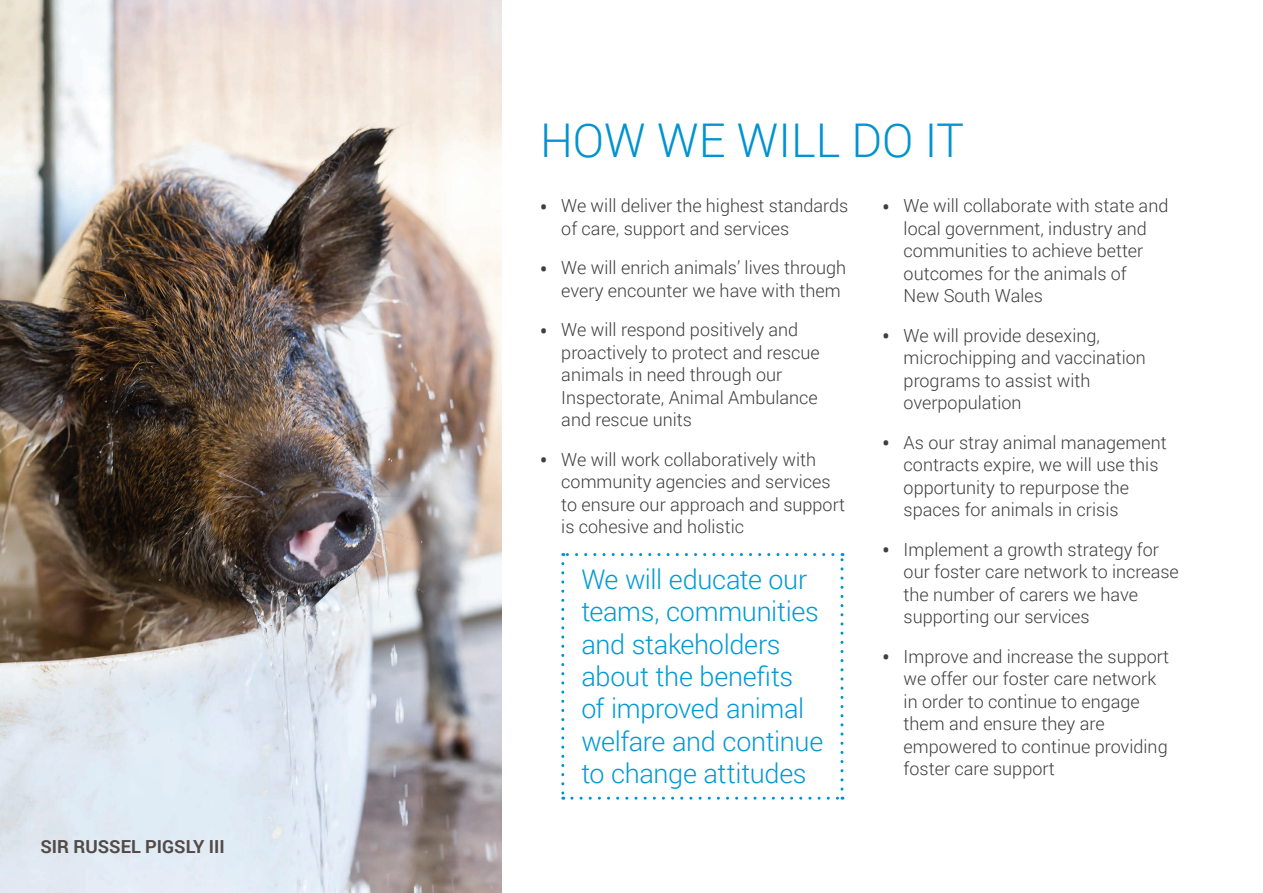
<style>
.page{position:relative;width:1263px;height:893px;background:#fff}
.page>*{position:absolute;margin:0;border:0;box-sizing:border-box;transform-origin:0 0}
.t1{font:300 46.5px "Roboto";color:#0093d0}
.t2{font:300 27px/32.4px "Roboto";letter-spacing:-.015em;color:#009ad4}
.t3{font:300 18px/22.5px "Roboto";color:#3e3e3f}
.t4{font:700 18px "Roboto";color:#524a47}
.s1{font-weight:700;font-size:19.5px}
</style>
<div class="page">
<img style="left:0;top:0;width:502px;height:893px">
<svg style="left:561px;top:564px;width:3px;height:236px"></svg>
<svg style="left:572px;top:797px;width:271px;height:3px"></svg>
<svg style="left:840px;top:553px;width:3px;height:236px"></svg>
<svg style="left:563px;top:553px;width:270px;height:3px"></svg>
<p class="t4" style="left:41px;top:834px;width:186px">SIR RUSSEL PIGSLY III</p>
<h1 class="t1" style="left:540px;top:108px;width:425px">HOW WE WILL DO IT</h1>
<p class="t3" style="left:561px;top:194px;width:288px;text-indent:-21px"><span class="s1">•</span> We will deliver the highest standards of care, support and services</p>
<p class="t3" style="left:561px;top:256px;width:286px;text-indent:-21px"><span class="s1">•</span> We will enrich animals’ lives through every encounter we have with them</p>
<p class="t3" style="left:561px;top:318px;width:260px;text-indent:-21px"><span class="s1">•</span> We will respond positively and proactively to protect and rescue animals in need through our<br>Inspectorate, Animal Ambulance and rescue units</p>
<p class="t3" style="left:561px;top:447px;width:285px;text-indent:-21px"><span class="s1">•</span> We will work collaboratively with community agencies and services to ensure our approach and support is cohesive and holistic</p>
<h2 class="t2" style="left:581px;top:562px;width:243px">We will educate our teams, communities and stakeholders about the benefits<br>of improved animal welfare and continue to change attitudes</h2>
<p class="t3" style="left:904px;top:194px;width:266px;text-indent:-21px"><span class="s1">•</span> We will collaborate with state and local government, industry and communities to achieve better outcomes for the animals of<br>New South Wales</p>
<p class="t3" style="left:904px;top:323px;width:244px;text-indent:-21px"><span class="s1">•</span> We will provide desexing, microchipping and vaccination programs to assist with overpopulation</p>
<p class="t3" style="left:904px;top:430px;width:265px;text-indent:-21px"><span class="s1">•</span> As our stray animal management contracts expire, we will use this opportunity to repurpose the spaces for animals in crisis</p>
<p class="t3" style="left:904px;top:537px;width:277px;text-indent:-21px"><span class="s1">•</span> Implement a growth strategy for our foster care network to increase the number of carers we have supporting our services</p>
<p class="t3" style="left:904px;top:644px;width:267px;text-indent:-21px"><span class="s1">•</span> Improve and increase the support we offer our foster care network in order to continue to engage them and ensure they are empowered to continue providing foster care support</p>
</div>
